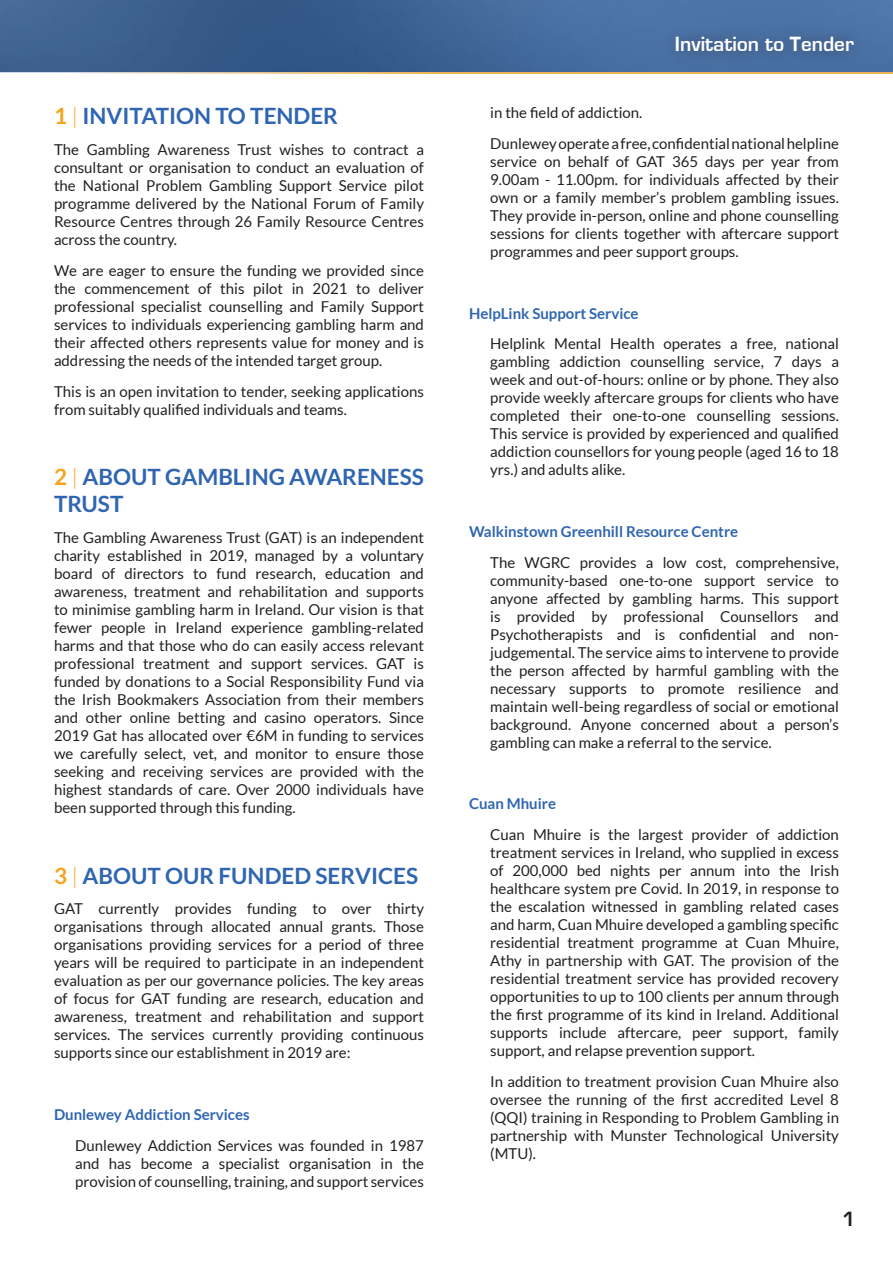
<style>
.page{position:relative;width:893px;height:1263px;background:#fff}
.page>*{position:absolute;margin:0;border:0;box-sizing:border-box;transform-origin:0 0}
.Heading_1{font:700 22.5px/27px "Lato";color:#2f65b1}
.Main_Paragraph{font:700 22.5px "Lato";color:#2f65b1}
.t1{font:700 21.3px "Eurostile";color:#fff}
.t2{font:700 21.3px "Eurostile";color:#231f20}
.Main_Paragraph-2{font:15px/18px "Lato";color:#231f20;text-align:justify}
.Subheading{font:700 15px "Lato";color:#2f65b1}
.s1{color:#f5a41d}
.s2{font-weight:300;color:#f5a41d}
</style>
<div class="page">
<svg style="left:0;top:0;width:893px;height:72px;background:#3f6495"></svg>
<div style="left:662px;top:23px;width:204px;height:42px;background:#476c9e"></div>
<hr style="left:54px;top:72px;width:839px;height:2px;background:#f5a41d">
<p class="Heading_1" style="left:54px;top:102px;width:285px"><span class="s1">1</span> <span class="s2">|</span> INVITATION TO TENDER</p>
<p class="Main_Paragraph-2" style="left:54px;top:141px;width:371px">The Gambling Awareness Trust wishes to contract a consultant or organisation to conduct an evaluation of the National Problem Gambling Support Service pilot programme delivered by the National Forum of Family Resource Centres through 26 Family Resource Centres across the country.</p>
<p class="Main_Paragraph-2" style="left:54px;top:261px;width:371px">We are eager to ensure the funding we provided since the commencement of this pilot in 2021 to deliver professional specialist counselling and Family Support services to individuals experiencing gambling harm and their affected others represents value for money and is addressing the needs of the intended target group.</p>
<p class="Main_Paragraph-2" style="left:54px;top:382px;width:371px">This is an open invitation to tender, seeking applications from suitably qualified individuals and teams.</p>
<p class="Heading_1" style="left:54px;top:463px;width:371px"><span class="s1">2</span> <span class="s2">|</span> ABOUT GAMBLING AWARENESS<br>TRUST</p>
<p class="Main_Paragraph-2" style="left:54px;top:528px;width:372px">The Gambling Awareness Trust (GAT) is an independent charity established in 2019, managed by a voluntary board of directors to fund research, education and awareness, treatment and rehabilitation and supports to minimise gambling harm in Ireland. Our vision is that fewer people in Ireland experience gambling-related harms and that those who do can easily access relevant professional treatment and support services. GAT is funded by donations to a Social Responsibility Fund via the Irish Bookmakers Association from their members and other online betting and casino operators. Since 2019 Gat has allocated over €6M in funding to services we carefully select, vet, and monitor to ensure those seeking and receiving services are provided with the highest standards of care. Over 2000 individuals have been supported through this funding.</p>
<p class="Main_Paragraph" style="left:54px;top:862px;width:366px"><span class="s1">3</span> <span class="s2">|</span> ABOUT OUR FUNDED SERVICES</p>
<p class="Main_Paragraph-2" style="left:54px;top:900px;width:371px">GAT currently provides funding to over thirty organisations through allocated annual grants. Those organisations providing services for a period of three years will be required to participate in an independent evaluation as per our governance policies. The key areas of focus for GAT funding are research, education and awareness, treatment and rehabilitation and support services. The services currently providing continuous supports since our establishment in 2019 are:</p>
<p class="Subheading" style="left:54px;top:1106px;width:197px">Dunlewey Addiction Services</p>
<p class="Main_Paragraph-2" style="left:75px;top:1136px;width:350px">Dunlewey Addiction Services was founded in 1987 and has become a specialist organisation in the provision of counselling, training, and support services</p>
<h2 class="t1" style="left:675px;top:35px;width:181px">Invitation to Tender</h2>
<p class="Main_Paragraph-2" style="left:490px;top:104px;width:154px">in the field of addiction.</p>
<p class="Main_Paragraph-2" style="left:490px;top:135px;width:350px">Dunlewey operate a free, confidential national helpline service on behalf of GAT 365 days per year from 9.00am - 11.00pm. for individuals affected by their own or a family member’s problem gambling issues.<br>They provide in-person, online and phone counselling sessions for clients together with aftercare support programmes and peer support groups.</p>
<p class="Subheading" style="left:469px;top:305px;width:171px">HelpLink Support Service</p>
<p class="Main_Paragraph-2" style="left:490px;top:335px;width:350px">Helplink Mental Health operates a free, national gambling addiction counselling service, 7 days a week and out-of-hours: online or by phone. They also provide weekly aftercare groups for clients who have completed their one-to-one counselling sessions.<br>This service is provided by experienced and qualified addiction counsellors for young people (aged 16 to 18 yrs.) and adults alike.</p>
<p class="Subheading" style="left:469px;top:523px;width:271px">Walkinstown Greenhill Resource Centre</p>
<p class="Main_Paragraph-2" style="left:490px;top:553px;width:350px">The WGRC provides a low cost, comprehensive, community-based one-to-one support service to anyone affected by gambling harms. This support is provided by professional Counsellors and Psychotherapists and is confidential and non&shy;judgemental. The service aims to intervene to provide the person affected by harmful gambling with the necessary supports to promote resilience and maintain well-being regardless of social or emotional background. Anyone concerned about a person’s gambling can make a referral to the service.</p>
<p class="Subheading" style="left:469px;top:795px;width:89px">Cuan Mhuire</p>
<p class="Main_Paragraph-2" style="left:490px;top:825px;width:350px">Cuan Mhuire is the largest provider of addiction treatment services in Ireland, who supplied in excess of 200,000 bed nights per annum into the Irish healthcare system pre Covid. In 2019, in response to the escalation witnessed in gambling related cases and harm, Cuan Mhuire developed a gambling specific residential treatment programme at Cuan Mhuire, Athy in partnership with GAT. The provision of the residential treatment service has provided recovery opportunities to up to 100 clients per annum through the first programme of its kind in Ireland. Additional supports include aftercare, peer support, family support, and relapse prevention support.</p>
<p class="Main_Paragraph-2" style="left:490px;top:1072px;width:350px">In addition to treatment provision Cuan Mhuire also oversee the running of the first accredited Level 8 (QQI) training in Responding to Problem Gambling in partnership with Munster Technological University (MTU).</p>
<h2 class="t2" style="left:842px;top:1211px;width:15px">1</h2>
</div>
